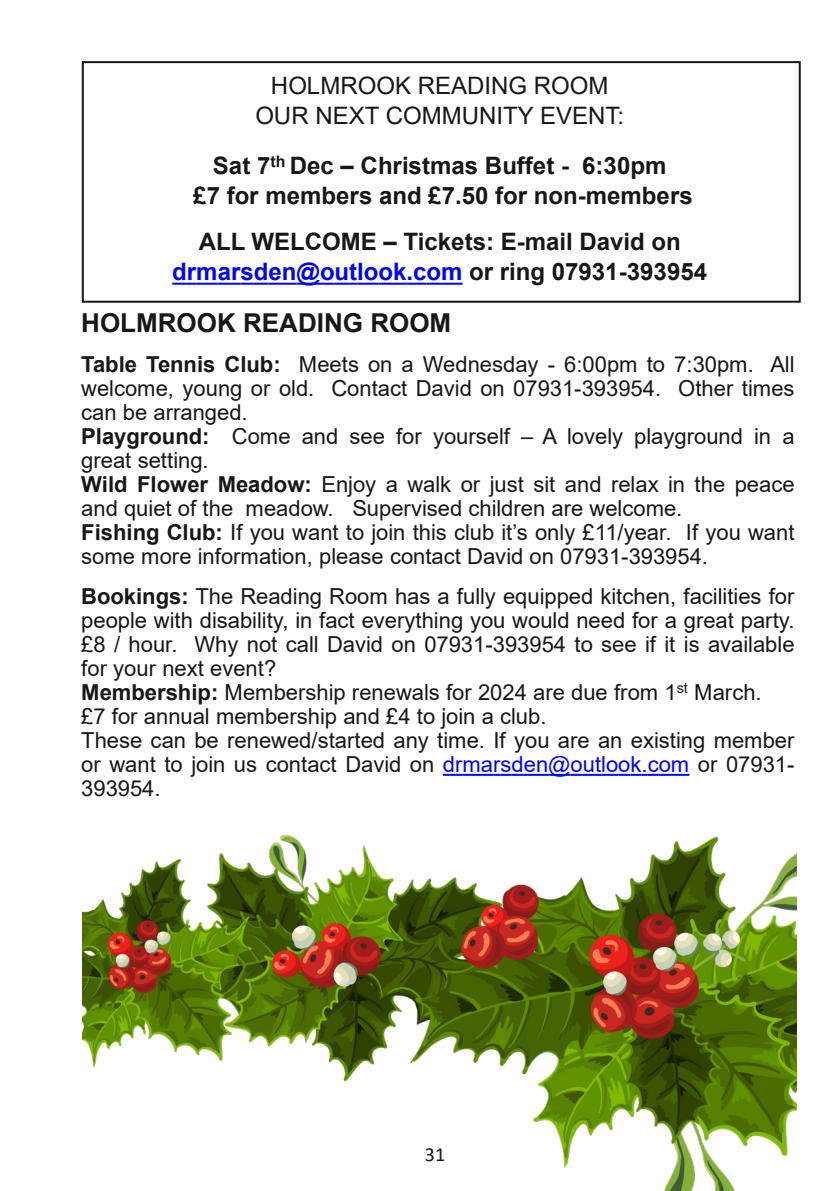
<style>
.page{position:relative;width:840px;height:1191px;background:#fff}
.page>*{position:absolute;margin:0;border:0;box-sizing:border-box;transform-origin:0 0}
.t1{font:700 26px "Arial";color:#181715}
.t2{font:700 24px/30px "Arial";color:#181715;text-align:center}
.t3{font:24px/30px "Arial";color:#181715;text-align:center}
.t4{font:22px/24px "Arial";color:#181715}
.t5{font:20px "Calibri";color:#181715}
.s1{color:#00f}
.s2{font-weight:700}
</style>
<div class="page">
<svg style="left:442px;top:774px;width:106px;height:2px"></svg>
<hr style="left:548px;top:774px;width:22px;height:2px;background:#00f">
<svg style="left:570px;top:774px;width:119px;height:2px"></svg>
<div style="left:82px;top:61px;width:718px;height:242px;border:2px solid #181715"></div>
<svg style="left:172px;top:283px;width:24px;height:2px"></svg>
<hr style="left:196px;top:283px;width:21px;height:2px;background:#00f">
<svg style="left:217px;top:283px;width:79px;height:2px"></svg>
<hr style="left:296px;top:283px;width:24px;height:2px;background:#00f">
<svg style="left:320px;top:283px;width:121px;height:2px"></svg>
<hr style="left:441px;top:283px;width:21px;height:2px;background:#00f">
<img style="left:82px;top:834px;width:713px;height:357px">
<p class="t3" style="left:255px;top:70px;width:370px">HOLMROOK READING ROOM<br>OUR NEXT COMMUNITY EVENT:</p>
<p class="t2" style="left:193px;top:150px;width:500px">Sat 7<sup>th</sup> Dec – Christmas Buffet - 6:30pm<br>£7 for members and £7.50 for non-members</p>
<p class="t2" style="left:172px;top:226px;width:536px">ALL WELCOME – Tickets: E-mail David on <span class="s1">drmarsden@outlook.com</span> or ring 07931-393954</p>
<p class="t1" style="left:81px;top:308px;width:371px">HOLMROOK READING ROOM</p>
<p class="t4" style="left:81px;top:352px;width:714px"><span class="s2">Table Tennis Club:</span> Meets on a Wednesday - 6:00pm to 7:30pm. All welcome, young or old. Contact David on 07931-393954. Other times can be arranged.<br><span class="s2">Playground:</span> Come and see for yourself – A lovely playground in a great setting.<br><span class="s2">Wild Flower Meadow:</span> Enjoy a walk or just sit and relax in the peace and quiet of the meadow. Supervised children are welcome.<br><span class="s2">Fishing Club:</span> If you want to join this club it’s only £11/year. If you want some more information, please contact David on 07931-393954.</p>
<p class="t4" style="left:81px;top:584px;width:714px"><span class="s2">Bookings:</span> The Reading Room has a fully equipped kitchen, facilities for people with disability, in fact everything you would need for a great party. £8 / hour. Why not call David on 07931-393954 to see if it is available for your next event?<br><span class="s2">Membership:</span> Membership renewals for 2024 are due from 1<sup>st</sup> March.<br>£7 for annual membership and £4 to join a club.<br>These can be renewed/started any time. If you are an existing member or want to join us contact David on <span class="s1">drmarsden@outlook.com</span> or 07931- 393954.</p>
<p class="t5" style="left:424px;top:1145px;width:22px">31</p>
</div>
